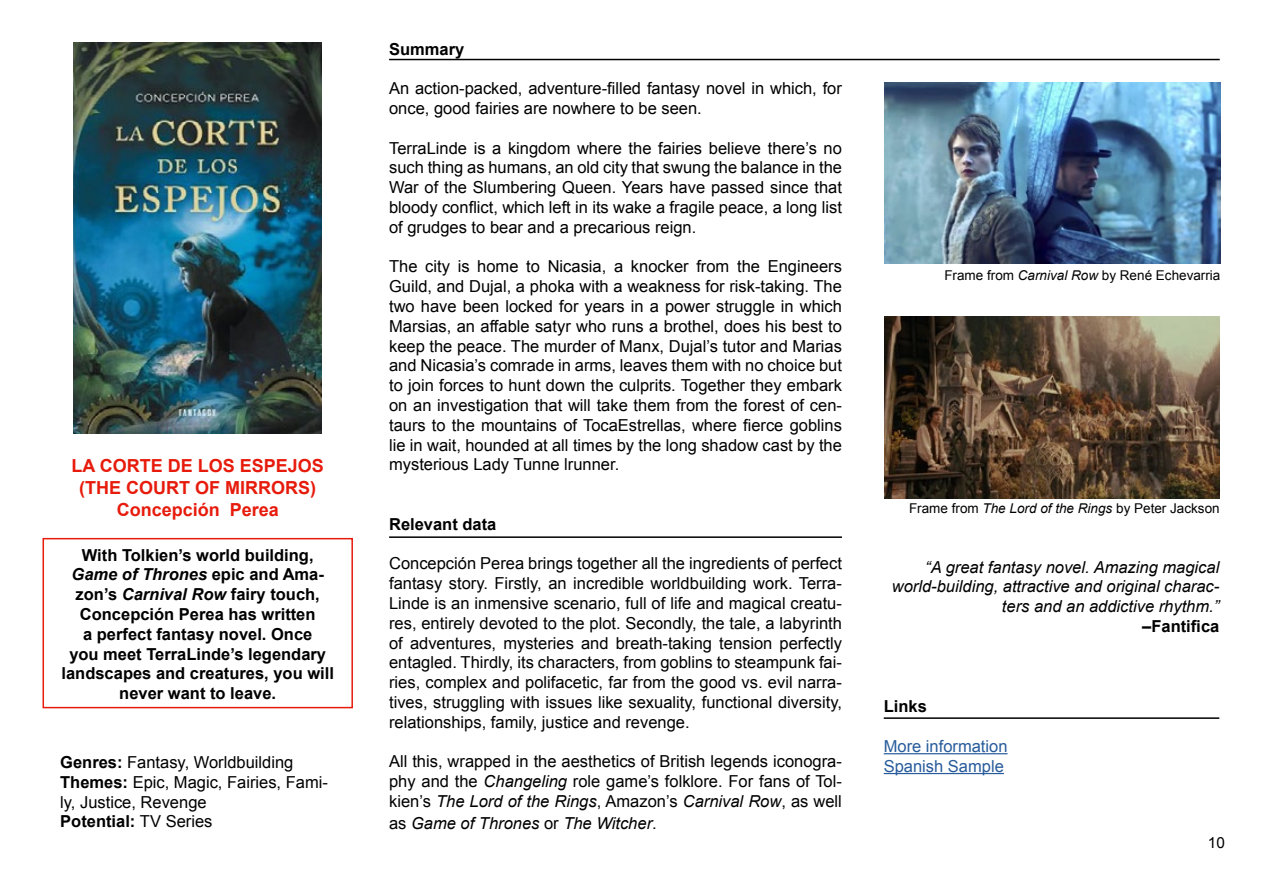
<style>
.page{position:relative;width:1263px;height:893px;background:#fff}
.page>*{position:absolute;margin:0;border:0;box-sizing:border-box;transform-origin:0 0}
.t1{font:700 18px/21.6px "Arial";color:#e71b0c;text-align:center}
.t2{font:16.5px/19.8px "Arial";color:#000;text-align:justify}
.t3{font:700 16.5px/19.8px "Arial";color:#000;text-align:center}
.t4{font:italic 16.5px/19.8px "Arial";color:#000;text-align:right}
.t5{font:16.5px/19.8px "Arial";color:#275b9b}
.t6{font:15.3px "Arial";color:#000}
.t7{font:13.5px "Arial";color:#000}
.s1{font-style:italic}
.s2{font-weight:700}
.s3{font-style:normal}
</style>
<div class="page">
<img style="left:74px;top:43px;width:248px;height:391px">
<hr style="left:389px;top:59px;width:831px;height:1px;background:#000">
<hr style="left:389px;top:536px;width:453px;height:2px;background:#000">
<div style="left:43px;top:538px;width:310px;height:170px;border:2px solid #e71b0c"></div>
<img style="left:885px;top:82px;width:335px;height:182px">
<img style="left:885px;top:317px;width:335px;height:181px">
<hr style="left:884px;top:753px;width:123px;height:1px;background:#275b9b">
<hr style="left:884px;top:773px;width:120px;height:1px;background:#275b9b">
<hr style="left:884px;top:717px;width:335px;height:2px;background:#000">
<p class="t1" style="left:72px;top:456px;width:254px">LA CORTE DE LOS ESPEJOS (THE COURT OF MIRRORS)<br>Concepción Perea</p>
<p class="t3" style="left:62px;top:545px;width:274px">With Tolkien’s world building,<br><span class="s1">Game of Thrones</span> epic and Ama&shy;zon’s <span class="s1">Carnival Row</span> fairy touch,<br>Concepción Perea has written<br>a perfect fantasy novel. Once<br>you meet TerraLinde’s legendary landscapes and creatures, you will never want to leave.</p>
<p class="t2" style="left:60px;top:752px;width:269px;text-align:left"><span class="s2">Genres:</span> Fantasy, Worldbuilding<br><span class="s2">Themes:</span> Epic, Magic, Fairies, Fami&shy;ly, Justice, Revenge<br><span class="s2">Potential:</span> TV Series</p>
<p class="t3" style="left:389px;top:39px;width:77px">Summary</p>
<p class="t2" style="left:389px;top:79px;width:454px">An action-packed, adventure-filled fantasy novel in which, for once, good fairies are nowhere to be seen.</p>
<p class="t2" style="left:389px;top:138px;width:454px">TerraLinde is a kingdom where the fairies believe there’s no such thing as humans, an old city that swung the balance in the War of the Slumbering Queen. Years have passed since that bloody conflict, which left in its wake a fragile peace, a long list of grudges to bear and a precarious reign.</p>
<p class="t2" style="left:389px;top:257px;width:454px">The city is home to Nicasia, a knocker from the Engineers Guild, and Dujal, a phoka with a weakness for risk-taking. The two have been locked for years in a power struggle in which Marsias, an affable satyr who runs a brothel, does his best to keep the peace. The murder of Manx, Dujal’s tutor and Marias and Nicasia’s comrade in arms, leaves them with no choice but to join forces to hunt down the culprits. Together they embark on an investigation that will take them from the forest of cen&shy;taurs to the mountains of TocaEstrellas, where fierce goblins lie in wait, hounded at all times by the long shadow cast by the mysterious Lady Tunne lrunner.</p>
<p class="t3" style="left:389px;top:515px;width:109px">Relevant data</p>
<p class="t2" style="left:389px;top:554px;width:454px">Concepción Perea brings together all the ingredients of perfect fantasy story. Firstly, an incredible worldbuilding work. Terra-Linde is an inmensive scenario, full of life and magical creatu&shy;res, entirely devoted to the plot. Secondly, the tale, a labyrinth of adventures, mysteries and breath-taking tension perfectly entagled. Thirdly, its characters, from goblins to steampunk fai&shy;ries, complex and polifacetic, far from the good vs. evil narra&shy;tives, struggling with issues like sexuality, functional diversity, relationships, family, justice and revenge.</p>
<p class="t2" style="left:389px;top:752px;width:454px">All this, wrapped in the aesthetics of British legends iconogra&shy;phy and the <span class="s1">Changeling</span> role game’s folklore. For fans of Tol&shy;kien’s <span class="s1">The Lord of the Rings</span>, Amazon’s <span class="s1">Carnival Row</span>, as well</p>
<p class="t4" style="left:389px;top:813px;width:269px"><span class="s3">as</span> Game of Thrones <span class="s3">or</span> The Witcher<span class="s3">.</span></p>
<p class="t7" style="left:944px;top:266px;width:278px">Frame from <span class="s1">Carnival Row</span> by René Echevarria</p>
<p class="t7" style="left:909px;top:499px;width:312px">Frame from <span class="s1">The Lord of the Rings</span> by Peter Jackson</p>
<p class="t4" style="left:892px;top:557px;width:329px">“A great fantasy novel. Amazing magical world-building, attractive and original charac&shy;ters and an addictive rhythm.”</p>
<p class="t3" style="left:1142px;top:617px;width:79px">–Fantifica</p>
<p class="t3" style="left:884px;top:697px;width:45px">Links</p>
<p class="t5" style="left:884px;top:736px;width:125px">More information<br>Spanish Sample</p>
<p class="t6" style="left:1208px;top:833px;width:19px">10</p>
</div>
